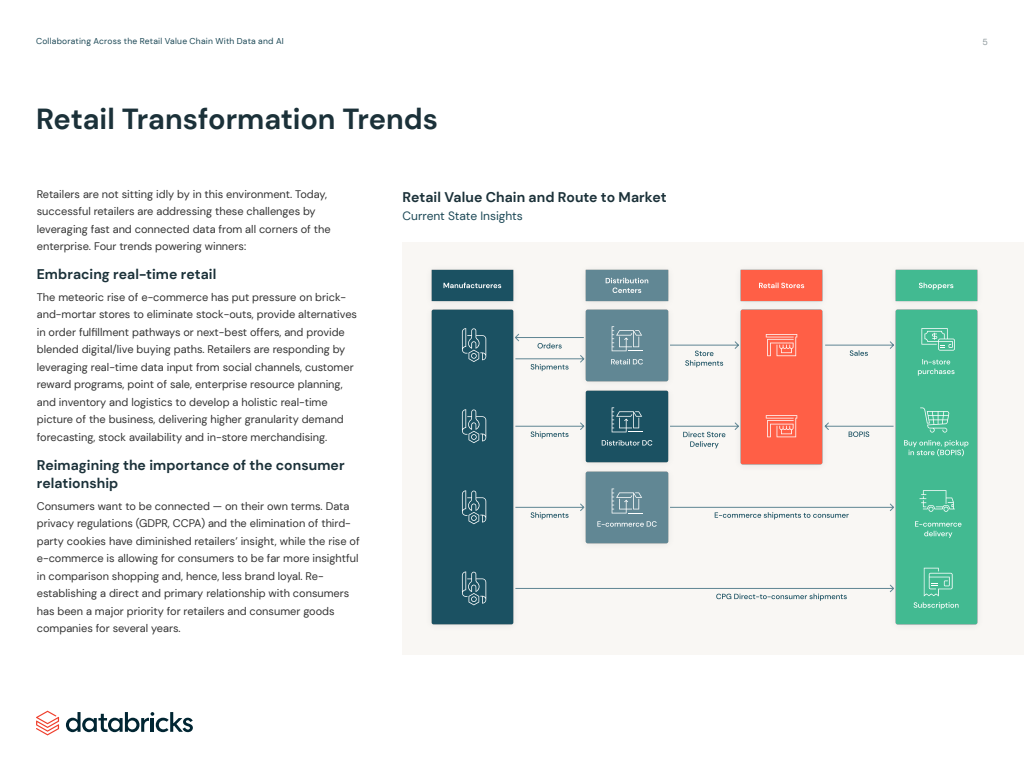
<style>
.page{position:relative;width:1024px;height:768px;background:#fff}
.page>*{position:absolute;margin:0;border:0;box-sizing:border-box;transform-origin:0 0}
.t1{font:700 29px "DM Sans";color:#1b3139}
.t2{font:700 14px/18px "DM Sans";letter-spacing:.005em;color:#1b3139}
.t3{font:12px "DM Sans";letter-spacing:-.005em;color:#1c4856}
.t4{font:11px/17.5px "DM Sans";color:#333}
.t5{font:8.8px "DM Sans";color:#8d989c}
.t6{font:8.5px "DM Sans";letter-spacing:.025em;color:#1c4856}
</style>
<div class="page">
<div style="left:403px;top:242px;width:621px;height:413px;background:#f9f7f4"></div>
<img style="left:431px;top:309px;width:88px;height:317px">
<img style="left:890px;top:309px;width:88px;height:317px">
<img style="left:584px;top:309px;width:85px;height:73px">
<img style="left:584px;top:390px;width:85px;height:73px">
<img style="left:580px;top:471px;width:89px;height:73px">
<img style="left:740px;top:309px;width:85px;height:157px">
<svg style="left:462px;top:328px;width:24px;height:34px"></svg>
<svg style="left:462px;top:409px;width:24px;height:34px"></svg>
<svg style="left:462px;top:490px;width:24px;height:34px"></svg>
<svg style="left:462px;top:572px;width:24px;height:33px"></svg>
<svg style="left:611px;top:359px;width:32px;height:5px"></svg>
<svg style="left:597px;top:521px;width:60px;height:6px"></svg>
<svg style="left:602px;top:440px;width:50px;height:6px"></svg>
<svg style="left:914px;top:602px;width:45px;height:7px"></svg>
<svg style="left:915px;top:521px;width:47px;height:17px"></svg>
<svg style="left:904px;top:440px;width:64px;height:16px"></svg>
<svg style="left:918px;top:359px;width:37px;height:17px"></svg>
<svg style="left:612px;top:326px;width:30px;height:25px"></svg>
<svg style="left:612px;top:489px;width:30px;height:25px"></svg>
<svg style="left:612px;top:407px;width:30px;height:26px"></svg>
<svg style="left:924px;top:568px;width:29px;height:28px"></svg>
<svg style="left:920px;top:490px;width:35px;height:22px"></svg>
<svg style="left:921px;top:328px;width:34px;height:23px"></svg>
<svg style="left:766px;top:334px;width:31px;height:22px"></svg>
<svg style="left:766px;top:415px;width:31px;height:22px"></svg>
<svg style="left:920px;top:408px;width:29px;height:25px"></svg>
<svg style="left:515px;top:504px;width:69px;height:15px"></svg>
<svg style="left:515px;top:585px;width:379px;height:16px"></svg>
<svg style="left:515px;top:422px;width:69px;height:17px"></svg>
<svg style="left:670px;top:504px;width:224px;height:15px"></svg>
<svg style="left:670px;top:341px;width:69px;height:26px"></svg>
<svg style="left:670px;top:422px;width:69px;height:26px"></svg>
<svg style="left:825px;top:341px;width:69px;height:15px"></svg>
<svg style="left:825px;top:422px;width:69px;height:15px"></svg>
<svg style="left:515px;top:355px;width:69px;height:16px"></svg>
<svg style="left:515px;top:334px;width:69px;height:15px"></svg>
<img style="left:431px;top:269px;width:83px;height:33px">
<svg style="left:444px;top:283px;width:57px;height:5px"></svg>
<img style="left:585px;top:269px;width:84px;height:33px">
<svg style="left:606px;top:278px;width:42px;height:15px"></svg>
<img style="left:740px;top:269px;width:83px;height:33px">
<svg style="left:759px;top:283px;width:45px;height:5px"></svg>
<img style="left:895px;top:269px;width:83px;height:33px">
<svg style="left:919px;top:283px;width:34px;height:7px"></svg>
<svg style="left:66px;top:712px;width:127px;height:20px"></svg>
<svg style="left:36px;top:711px;width:23px;height:24px"></svg>
<p class="t6" style="left:36px;top:36px;width:249px">Collaborating Across the Retail Value Chain With Data and AI</p>
<p class="t5" style="left:983px;top:36px;width:7px">5</p>
<h1 class="t1" style="left:36px;top:100px;width:404px">Retail Transformation Trends</h1>
<p class="t4" style="left:37px;top:185px;width:295px">Retailers are not sitting idly by in this environment. Today, successful retailers are addressing these challenges by leveraging fast and connected data from all corners of the enterprise. Four trends powering winners:</p>
<p class="t2" style="left:37px;top:265px;width:181px">Embracing real-time retail</p>
<p class="t4" style="left:37px;top:288px;width:322px">The meteoric rise of e-commerce has put pressure on brick&shy;and-mortar stores to eliminate stock-outs, provide alternatives in order fulfillment pathways or next-best offers, and provide blended digital/live buying paths. Retailers are responding by leveraging real-time data input from social channels, customer reward programs, point of sale, enterprise resource planning, and inventory and logistics to develop a holistic real-time picture of the business, delivering higher granularity demand forecasting, stock availability and in-store merchandising.</p>
<p class="t2" style="left:37px;top:456px;width:309px">Reimagining the importance of the consumer relationship</p>
<p class="t4" style="left:37px;top:497px;width:325px">Consumers want to be connected — on their own terms. Data privacy regulations (GDPR, CCPA) and the elimination of third&shy;party cookies have diminished retailers’ insight, while the rise of e-commerce is allowing for consumers to be far more insightful in comparison shopping and, hence, less brand loyal. Re&shy;establishing a direct and primary relationship with consumers has been a major priority for retailers and consumer goods companies for several years.</p>
<p class="t2" style="left:403px;top:188px;width:266px">Retail Value Chain and Route to Market</p>
<p class="t3" style="left:403px;top:208px;width:122px">Current State Insights</p>
</div>
